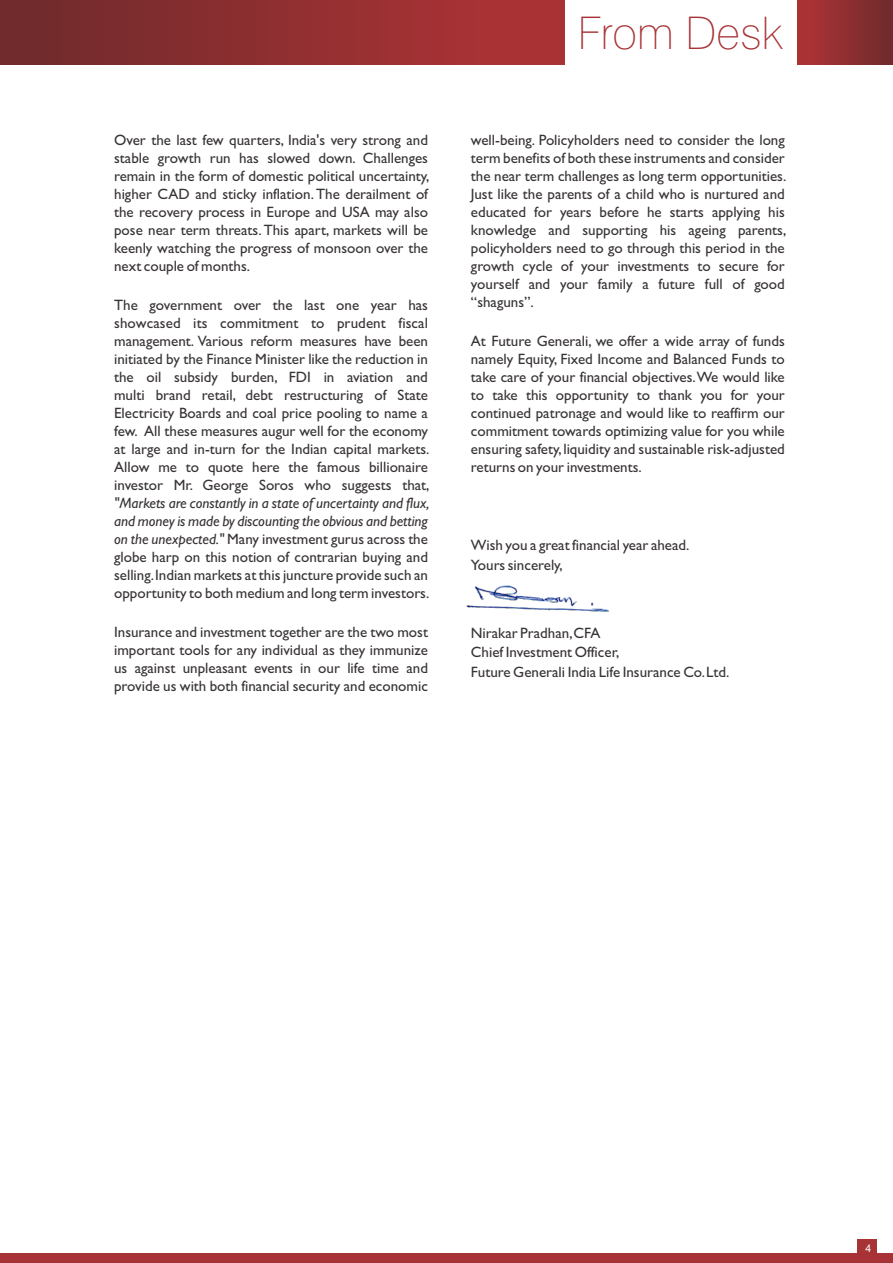
<style>
.page{position:relative;width:893px;height:1263px;background:#fff}
.page>*{position:absolute;margin:0;border:0;box-sizing:border-box;transform-origin:0 0}
.t1{font:100 45px "Swiss 721 BT";color:#a83336}
.t2{font:15px/18px "Gill Sans";color:#383336;text-align:justify}
.t3{font:10.5px "Arial";color:#fff}
.s1{font-style:italic}
</style>
<div class="page">
<div style="left:0;top:1253px;width:893px;height:10px;background:#a83336"></div>
<div style="left:858px;top:1239px;width:19px;height:19px;background:#a83336"></div>
<div style="left:0;top:0;width:564px;height:65px;background:linear-gradient(to right,#6e2b2c,#b03336)"></div>
<div style="left:797px;top:0;width:96px;height:65px;background:linear-gradient(to right,#b03336,#6f2b2c)"></div>
<img style="left:466px;top:585px;width:143px;height:27px">
<p class="t2" style="left:114px;top:133px;width:317px">Over the last few quarters, India's very strong and stable growth run has slowed down. Challenges remain in the form of domestic political uncertainty, higher CAD and sticky inflation.The derailment of the recovery process in Europe and USA may also pose near term threats.This apart, markets will be keenly watching the progress of monsoon over the next couple of months.</p>
<p class="t2" style="left:114px;top:298px;width:317px">The government over the last one year has showcased its commitment to prudent fiscal management. Various reform measures have been initiated by the Finance Minister like the reduction in the oil subsidy burden, FDI in aviation and multi brand retail, debt restructuring of State Electricity Boards and coal price pooling to name a few. All these measures augur well for the economy at large and in-turn for the Indian capital markets.<br>Allow me to quote here the famous billionaire investor Mr. George Soros who suggests that,</p>
<p class="t2" style="left:114px;top:496px;width:317px"><span class="s1">"Markets are constantly in a state of uncertainty and flux, and money is made by discounting the obvious and betting on the unexpected."</span> Many investment gurus across the globe harp on this notion of contrarian buying and selling.Indian markets at this juncture provide such an opportunity to both medium and long term investors.</p>
<p class="t2" style="left:114px;top:625px;width:315px">Insurance and investment together are the two most important tools for any individual as they immunize us against unpleasant events in our life time and provide us with both financial security and economic</p>
<h1 class="t1" style="left:578px;top:15px;width:206px">From Desk</h1>
<p class="t2" style="left:471px;top:133px;width:317px">well-being. Policyholders need to consider the long term benefits of both these instruments and consider the near term challenges as long term opportunities.<br>Just like the parents of a child who is nurtured and educated for years before he starts applying his knowledge and supporting his ageing parents, policyholders need to go through this period in the growth cycle of your investments to secure for yourself and your family a future full of good “shaguns”.</p>
<p class="t2" style="left:471px;top:334px;width:315px">At Future Generali, we offer a wide array of funds namely Equity, Fixed Income and Balanced Funds to take care of your financial objectives.We would like to take this opportunity to thank you for your continued patronage and would like to reaffirm our commitment towards optimizing value for you while ensuring safety,liquidity and sustainable risk-adjusted returns on your investments.</p>
<p class="t2" style="left:471px;top:537px;width:220px;line-height:19.5px">Wish you a great financial year ahead.<br>Yours sincerely,</p>
<p class="t2" style="left:471px;top:624px;width:260px;line-height:19.5px;text-align:left">Nirakar Pradhan,CFA<br>Chief Investment Officer,<br>Future Generali India Life Insurance Co.Ltd.</p>
<p class="t3" style="left:865px;top:1245px;width:7px">4</p>
</div>
